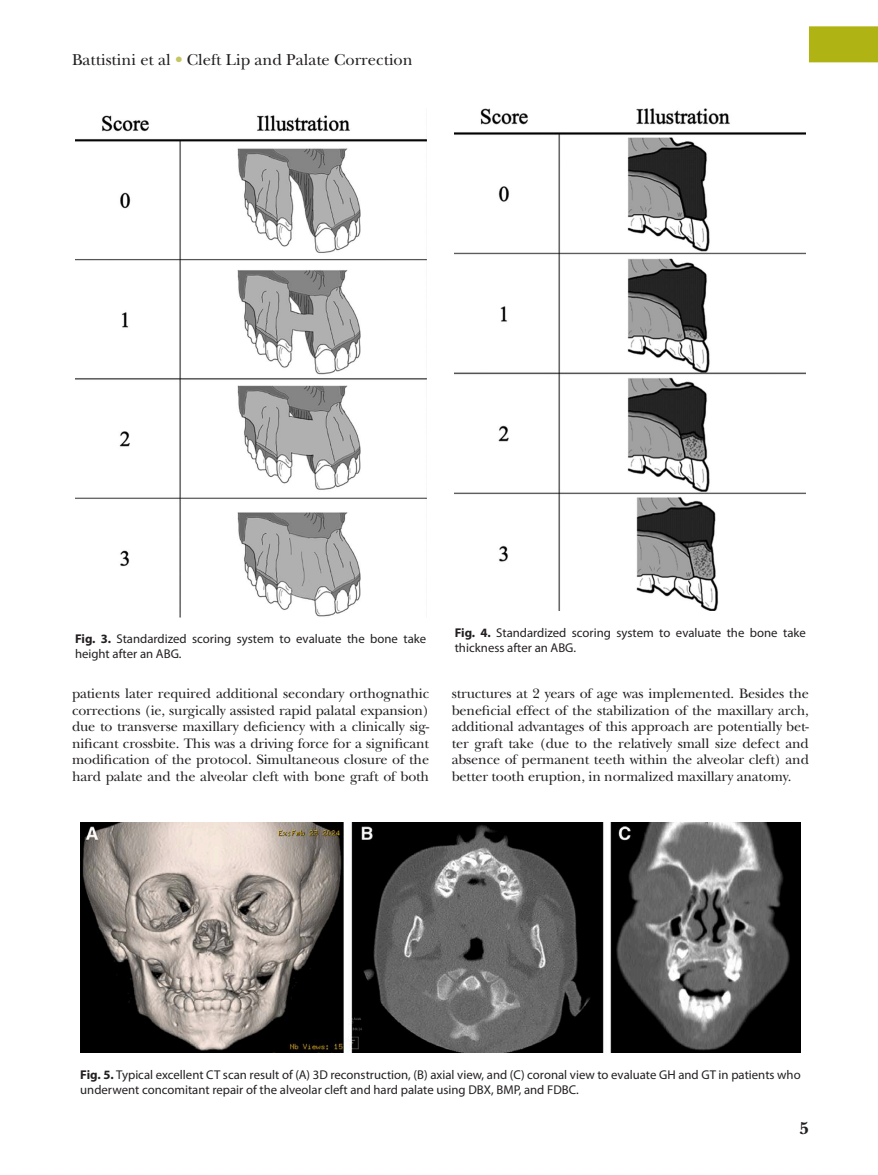
<style>
.page{position:relative;width:878px;height:1175px;background:#fff}
.page>*{position:absolute;margin:0;border:0;box-sizing:border-box;transform-origin:0 0}
.t1{font:700 18px "New Baskerville Std";color:#231f20}
.t2{font:16.5px "New Baskerville Std";color:#231f20}
.t3{font:14.25px/16.5px "New Baskerville Std";letter-spacing:-.01em;color:#231f20;text-align:justify}
.t4{font:12.75px/15px "Myriad Pro";color:#231f20}
.s1{color:#c5c660}
.s2{font-weight:700}
</style>
<div class="page">
<div style="left:808px;top:26px;width:70px;height:36px;background:#afb314"></div>
<img style="left:75px;top:115px;width:351px;height:502px">
<img style="left:454px;top:108px;width:352px;height:503px">
<img style="left:80px;top:822px;width:720px;height:230px">
<p class="t2" style="left:72px;top:50px;width:342px">Battistini et al <span class="s1">•</span> Cleft Lip and Palate Correction</p>
<p class="t4" style="left:75px;top:631px;width:352px"><span class="s2">Fig. 3.</span> Standardized scoring system to evaluate the bone take height after an ABG.</p>
<p class="t4" style="left:454px;top:625px;width:352px"><span class="s2">Fig. 4.</span> Standardized scoring system to evaluate the bone take thickness after an ABG.</p>
<p class="t3" style="left:72px;top:685px;width:359px">patients later required additional secondary orthognathic corrections (ie, surgically assisted rapid palatal expansion) due to transverse maxillary deficiency with a clinically sig&shy;nificant crossbite. This was a driving force for a significant modification of the protocol. Simultaneous closure of the hard palate and the alveolar cleft with bone graft of both</p>
<p class="t3" style="left:452px;top:685px;width:359px">structures at 2 years of age was implemented. Besides the beneficial effect of the stabilization of the maxillary arch, additional advantages of this approach are potentially bet&shy;ter graft take (due to the relatively small size defect and absence of permanent teeth within the alveolar cleft) and better tooth eruption, in normalized maxillary anatomy.</p>
<p class="t4" style="left:80px;top:1067px;width:722px"><span class="s2">Fig. 5.</span> Typical excellent CT scan result of (A) 3D reconstruction, (B) axial view, and (C) coronal view to evaluate GH and GT in patients who underwent concomitant repair of the alveolar cleft and hard palate using DBX, BMP, and FDBC.</p>
<p class="t1" style="left:799px;top:1118px;width:11px">5</p>
</div>
